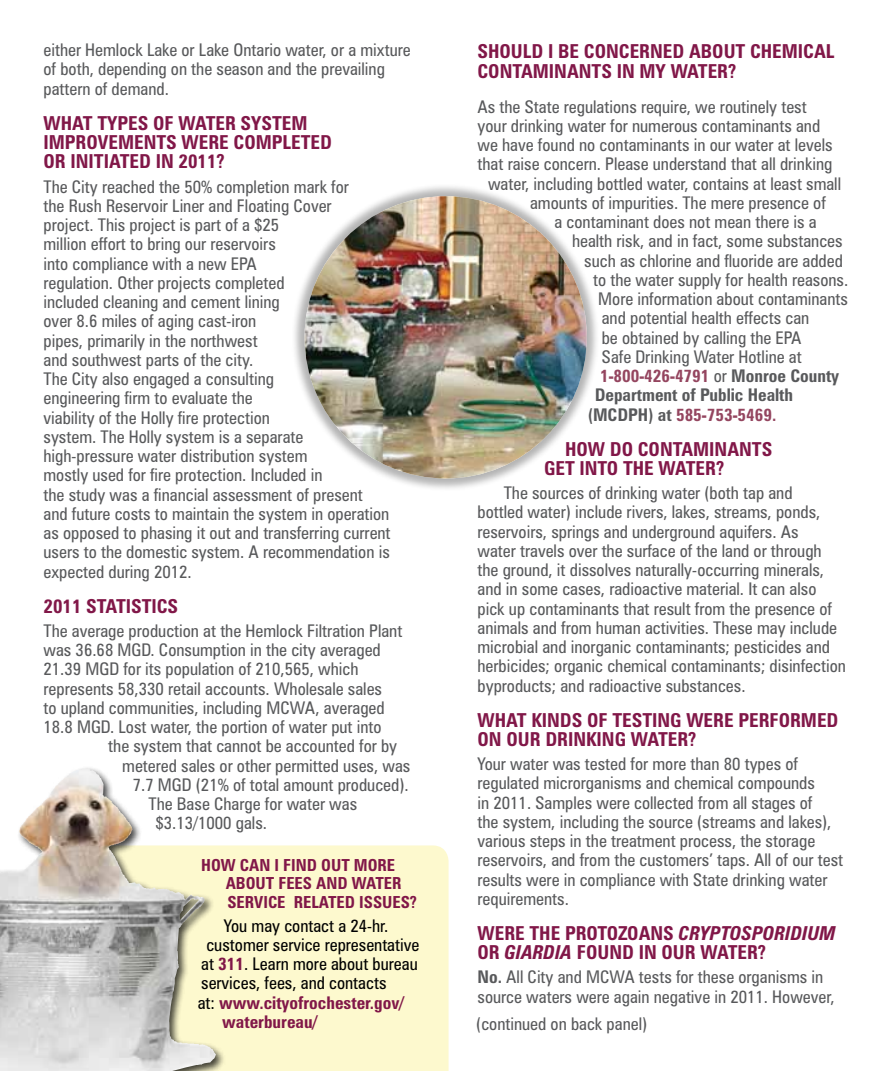
<style>
.page{position:relative;width:882px;height:1071px;background:#fff}
.page>*{position:absolute;margin:0;border:0;box-sizing:border-box;transform-origin:0 0}
.t1{font:700 condensed 19.25px/19.2px "Zurich BT";color:#811748}
.t2{font:condensed 17.5px/19.2px "Zurich BT";color:#58595b}
.t3{font:condensed 17.5px "Zurich BT";color:#000}
.t4{font:700 condensed 17.5px "Zurich BT";color:#94455f}
.t5{font:700 condensed 17.5px "Zurich BT";color:#811748}
.t6{font:700 condensed 17.5px "Zurich BT";color:#58595b}
.t7{font:700 condensed 16.62px/18.7px "Zurich BT";color:#811748}
.s1{font-weight:700;color:#811748}
.s2{font-weight:400;color:#000}
.s3{font-weight:400;color:#58595b}
.s4{color:#58595b}
.s5{font-style:italic}
.s6{font-weight:700}
</style>
<div class="page">
<div style="left:227px;top:845px;width:222px;height:226px;background:#fdf9ce"></div>
<div style="left:291px;top:183px;width:309px;height:309px;background:#000;opacity:.3"></div>
<img style="left:305px;top:196px;width:282px;height:282px;border-radius:141px">
<div style="left:0;top:765px;width:227px;height:306px;background:#000;opacity:.75"></div>
<img style="left:0;top:769px;width:216px;height:302px">
<p class="t2" style="left:44px;top:40px;width:369px">either Hemlock Lake or Lake Ontario water, or a mixture of both, depending on the season and the prevailing pattern of demand.</p>
<p class="t1" style="left:44px;top:113px;width:287px">WHAT TYPES OF WATER SYSTEM<br>IMPROVEMENTS WERE COMPLETED<br>OR INITIATED IN 2011?</p>
<p class="t2" style="left:44px;top:177px;width:349px">The City reached the 50% completion mark for<br>the Rush Reservoir Liner and Floating Cover<br>project. This project is part of a $25<br>million effort to bring our reservoirs<br>into compliance with a new EPA<br>regulation. Other projects completed<br>included cleaning and cement lining<br>over 8.6 miles of aging cast-iron<br>pipes, primarily in the northwest<br>and southwest parts of the city.<br>The City also engaged a consulting<br>engineering firm to evaluate the<br>viability of the Holly fire protection<br>system. The Holly system is a separate high-pressure water distribution system<br>mostly used for fire protection. Included in<br>the study was a financial assessment of present and future costs to maintain the system in operation as opposed to phasing it out and transferring current users to the domestic system. A recommendation is expected during 2012.</p>
<p class="t1" style="left:44px;top:596px;width:136px">2011 STATISTICS</p>
<p class="t2" style="left:44px;top:621px;width:360px">The average production at the Hemlock Filtration Plant was 36.68 MGD. Consumption in the city averaged 21.39 MGD for its population of 210,565, which represents 58,330 retail accounts. Wholesale sales<br>to upland communities, including MCWA, averaged 18.8 MGD. Lost water, the portion of water put into</p>
<p class="t2" style="left:108px;top:736px;width:290px">the system that cannot be accounted for by</p>
<p class="t2" style="left:122px;top:756px;width:290px">metered sales or other permitted uses, was</p>
<p class="t2" style="left:133px;top:775px;width:277px">7.7 MGD (21% of total amount produced).</p>
<p class="t2" style="left:149px;top:794px;width:210px">The Base Charge for water was</p>
<p class="t2" style="left:156px;top:813px;width:113px">$3.13/1000 gals.</p>
<p class="t7" style="left:226px;top:855px;width:193px;text-indent:-24px">HOW CAN I FIND OUT MORE<br>ABOUT FEES AND WATER<br>SERVICE RELATED ISSUES?</p>
<p class="t3" style="left:224px;top:915px;width:166px">You may contact a 24-hr.</p>
<p class="t3" style="left:206px;top:934px;width:214px">customer service representative</p>
<p class="t3" style="left:201px;top:953px;width:218px">at <span class="s1">311</span>. Learn more about bureau</p>
<p class="t3" style="left:201px;top:972px;width:187px">services, fees, and contacts</p>
<p class="t5" style="left:198px;top:992px;width:208px"><span class="s2">at:</span> WWW.CITYOFROCHESTER.GOV/</p>
<p class="t5" style="left:222px;top:1011px;width:97px">WATERBUREAU/</p>
<p class="t1" style="left:478px;top:42px;width:359px">SHOULD I BE CONCERNED ABOUT CHEMICAL<br>CONTAMINANTS IN MY WATER?</p>
<p class="t2" style="left:478px;top:97px;width:331px">As the State regulations require, we routinely test</p>
<p class="t2" style="left:478px;top:116px;width:344px">your drinking water for numerous contaminants and</p>
<p class="t2" style="left:478px;top:135px;width:357px">we have found no contaminants in our water at levels</p>
<p class="t2" style="left:478px;top:154px;width:357px">that raise concern. Please understand that all drinking</p>
<p class="t2" style="left:488px;top:174px;width:355px">water, including bottled water, contains at least small</p>
<p class="t2" style="left:530px;top:193px;width:297px">amounts of impurities. The mere presence of</p>
<p class="t2" style="left:555px;top:212px;width:264px">a contaminant does not mean there is a</p>
<p class="t2" style="left:572px;top:231px;width:272px">health risk, and in fact, some substances</p>
<p class="t2" style="left:584px;top:251px;width:260px">such as chlorine and fluoride are added</p>
<p class="t2" style="left:593px;top:270px;width:257px">to the water supply for health reasons.</p>
<p class="t2" style="left:598px;top:289px;width:251px">More information about contaminants</p>
<p class="t2" style="left:602px;top:308px;width:209px">and potential health effects can</p>
<p class="t2" style="left:602px;top:328px;width:201px">be obtained by calling the EPA</p>
<p class="t2" style="left:602px;top:347px;width:201px">Safe Drinking Water Hotline at</p>
<p class="t4" style="left:600px;top:365px;width:241px">1-800-426-4791 <span class="s3">or</span> <span class="s4">MONROE COUNTY</span></p>
<p class="t6" style="left:595px;top:384px;width:200px">DEPARTMENT OF PUBLIC HEALTH</p>
<p class="t4" style="left:588px;top:404px;width:190px"><span class="s4">(MCDPH) AT</span> 585-753-5469.</p>
<p class="t1" style="left:544px;top:439px;width:230px;text-indent:21px">HOW DO CONTAMINANTS<br>GET INTO THE WATER?</p>
<p class="t2" style="left:478px;top:483px;width:370px;text-indent:26px">The sources of drinking water (both tap and<br>bottled water) include rivers, lakes, streams, ponds, reservoirs, springs and underground aquifers. As<br>water travels over the surface of the land or through the ground, it dissolves naturally-occurring minerals, and in some cases, radioactive material. It can also pick up contaminants that result from the presence of animals and from human activities. These may include microbial and inorganic contaminants; pesticides and herbicides; organic chemical contaminants; disinfection byproducts; and radioactive substances.</p>
<p class="t1" style="left:478px;top:710px;width:360px">WHAT KINDS OF TESTING WERE PERFORMED<br>ON OUR DRINKING WATER?</p>
<p class="t2" style="left:478px;top:754px;width:367px">Your water was tested for more than 80 types of regulated microrganisms and chemical compounds<br>in 2011. Samples were collected from all stages of<br>the system, including the source (streams and lakes), various steps in the treatment process, the storage reservoirs, and from the customers’ taps. All of our test results were in compliance with State drinking water requirements.</p>
<p class="t1" style="left:478px;top:923px;width:360px">WERE THE PROTOZOANS <span class="s5">CRYPTOSPORIDIUM<br></span>OR <span class="s5">GIARDIA</span> FOUND IN OUR WATER?</p>
<p class="t2" style="left:478px;top:967px;width:359px"><span class="s6">NO.</span> All City and MCWA tests for these organisms in source waters were again negative in 2011. However,</p>
<p class="t2" style="left:476px;top:1014px;width:172px">(continued on back panel)</p>
</div>
